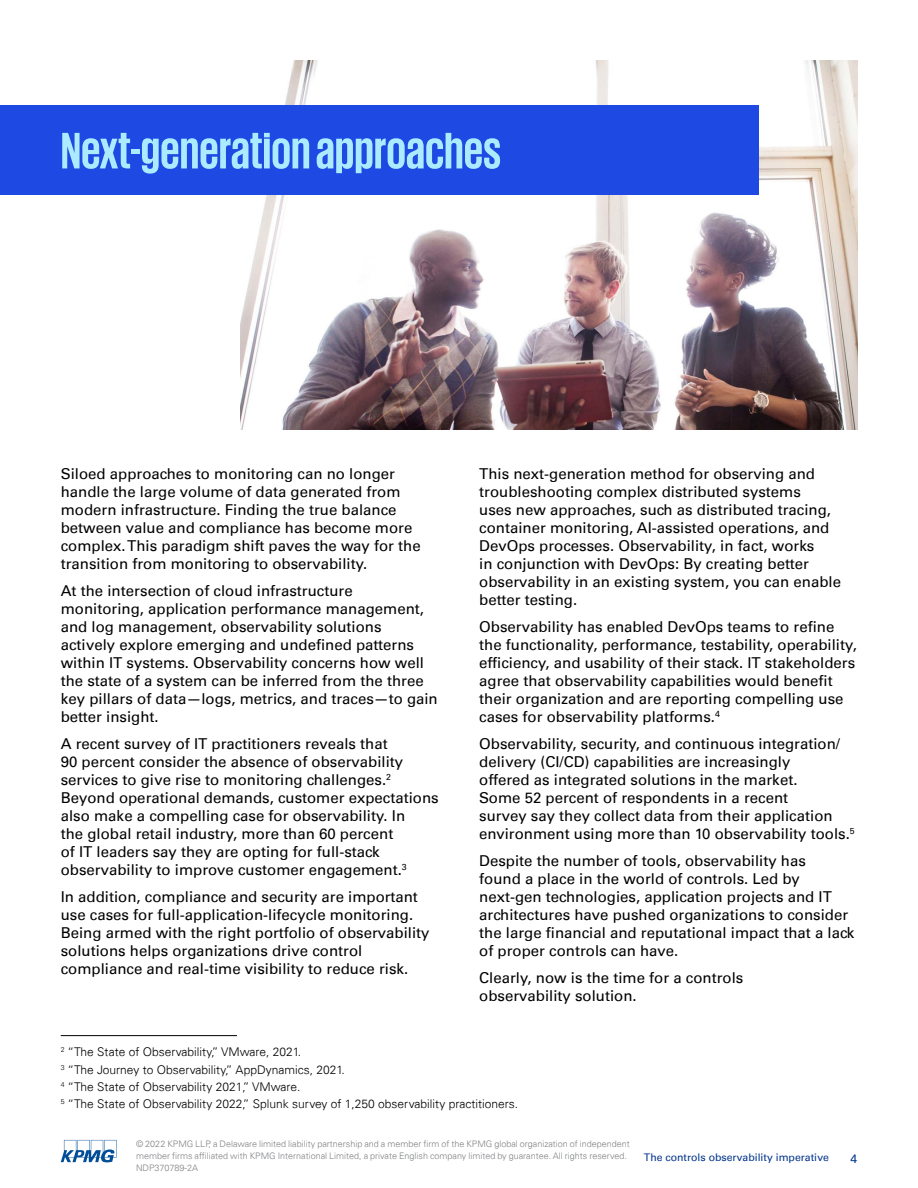
<style>
.page{position:relative;width:918px;height:1188px;background:#fff}
.page>*{position:absolute;margin:0;border:0;box-sizing:border-box;transform-origin:0 0}
.t1{font:700 52.5px "KPMG";color:#aceaff}
.t2{font:15px/18px "Univers 55 Roman";color:#000}
.t3{font:300 12px/17.4px "Univers 45";color:#000}
.t4{font:12px "Univers 55 Roman";color:#00338d}
.t5{font:10.5px "Univers 55 Roman";color:#00338d}
.t6{font:300 9px/12px "Univers 45";color:#808285}
</style>
<div class="page">
<img style="left:240px;top:61px;width:618px;height:369px">
<div style="left:0;top:105px;width:758px;height:90px;background:#1e49e2"></div>
<hr style="left:61px;top:1035px;width:176px;height:1px;background:#000">
<svg style="left:61px;top:1140px;width:56px;height:22px"></svg>
<h1 class="t1" style="left:61px;top:124px;width:442px">Next-generation approaches</h1>
<p class="t2" style="left:61px;top:465px;width:362px">Siloed approaches to monitoring can no longer handle the large volume of data generated from modern infrastructure. Finding the true balance between value and compliance has become more complex. This paradigm shift paves the way for the transition from monitoring to observability.</p>
<p class="t2" style="left:61px;top:582px;width:379px">At the intersection of cloud infrastructure monitoring, application performance management, and log management, observability solutions actively explore emerging and undefined patterns within IT systems. Observability concerns how well the state of a system can be inferred from the three key pillars of data—logs, metrics, and traces—to gain better insight.</p>
<p class="t2" style="left:61px;top:735px;width:379px">A recent survey of IT practitioners reveals that<br>90 percent consider the absence of observability services to give rise to monitoring challenges.<sup>2<br></sup>Beyond operational demands, customer expectations also make a compelling case for observability. In<br>the global retail industry, more than 60 percent<br>of IT leaders say they are opting for full-stack observability to improve customer engagement.<sup>3</sup></p>
<p class="t2" style="left:61px;top:888px;width:370px">In addition, compliance and security are important use cases for full-application-lifecycle monitoring.<br>Being armed with the right portfolio of observability solutions helps organizations drive control compliance and real-time visibility to reduce risk.</p>
<p class="t2" style="left:479px;top:465px;width:363px">This next-generation method for observing and troubleshooting complex distributed systems<br>uses new approaches, such as distributed tracing, container monitoring, AI-assisted operations, and DevOps processes. Observability, in fact, works<br>in conjunction with DevOps: By creating better observability in an existing system, you can enable better testing.</p>
<p class="t2" style="left:479px;top:618px;width:379px">Observability has enabled DevOps teams to refine the functionality, performance, testability, operability, efficiency, and usability of their stack. IT stakeholders agree that observability capabilities would benefit their organization and are reporting compelling use cases for observability platforms.<sup>4</sup></p>
<p class="t2" style="left:479px;top:735px;width:377px">Observability, security, and continuous integration/ delivery (CI/CD) capabilities are increasingly<br>offered as integrated solutions in the market.<br>Some 52 percent of respondents in a recent<br>survey say they collect data from their application environment using more than 10 observability tools.<sup>5</sup></p>
<p class="t2" style="left:479px;top:852px;width:377px">Despite the number of tools, observability has<br>found a place in the world of controls. Led by next-gen technologies, application projects and IT architectures have pushed organizations to consider the large financial and reputational impact that a lack of proper controls can have.</p>
<p class="t2" style="left:479px;top:969px;width:266px">Clearly, now is the time for a controls observability solution.</p>
<p class="t3" style="left:61px;top:1043px;width:459px"><sup>2</sup> “The State of Observability,” VMware, 2021.<br><sup>3</sup> “The Journey to Observability,” AppDynamics, 2021.<br><sup>4</sup> “The State of Observability 2021,” VMware.<br><sup>5</sup> “The State of Observability 2022,” Splunk survey of 1,250 observability practitioners.</p>
<p class="t6" style="left:136px;top:1138px;width:495px">© 2022 KPMG LLP, a Delaware limited liability partnership and a member firm of the KPMG global organization of independent member firms affiliated with KPMG International Limited, a private English company limited by guarantee. All rights reserved.<br>NDP370789-2A</p>
<p class="t5" style="left:644px;top:1151px;width:187px">The controls observability imperative</p>
<p class="t4" style="left:851px;top:1151px;width:8px">4</p>
</div>
